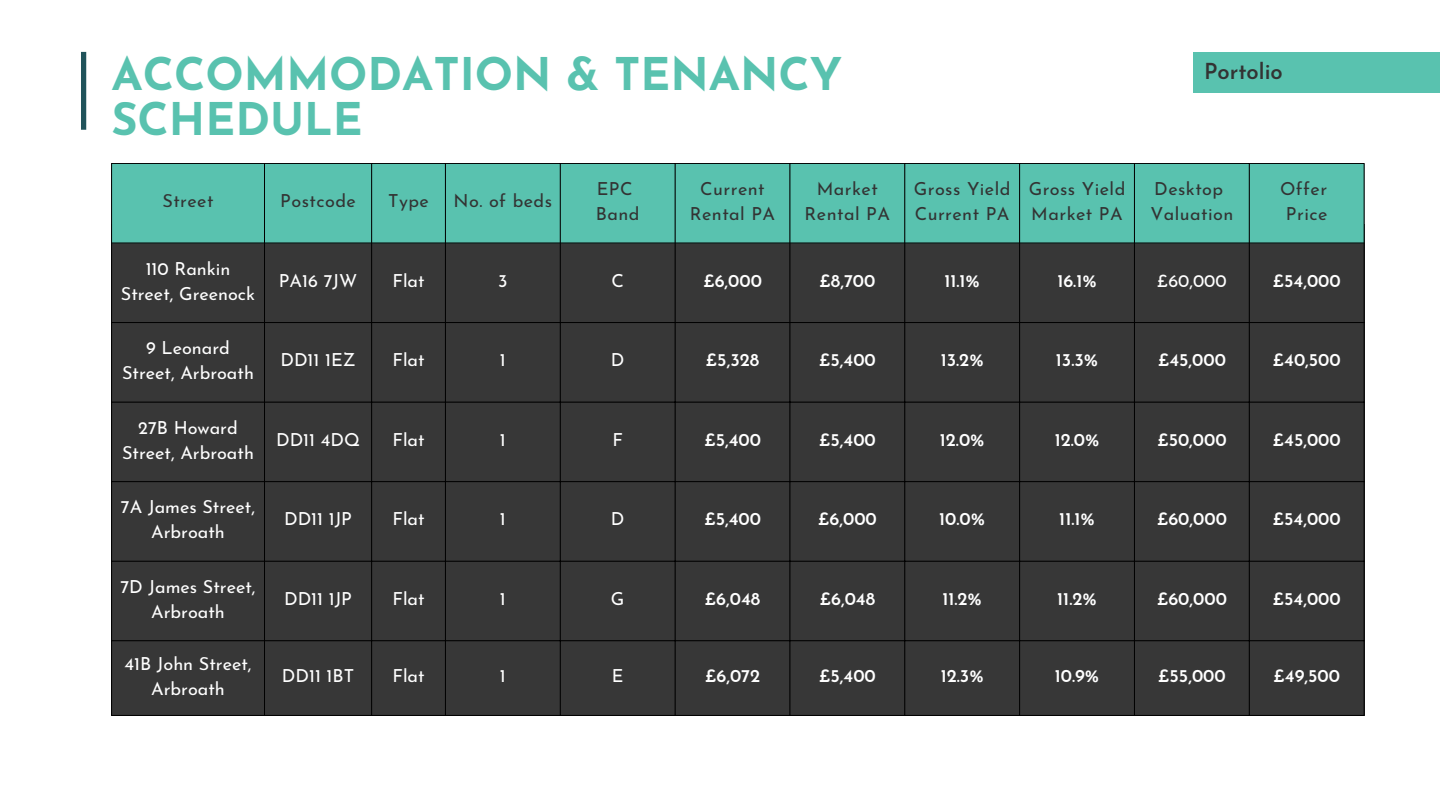
<style>
.page{position:relative;width:1440px;height:810px;background:#fff}
.page>*{position:absolute;margin:0;border:0;box-sizing:border-box;transform-origin:0 0}
.t1{font:700 45px/45px "Josefin Sans";color:#59c2af}
.t2{font:600 22px "Josefin Sans";color:#333}
.t3{font:18px/24.8px "Josefin Sans";color:#fff;text-align:center}
.t4{font:600 18px "Josefin Sans";color:#fff}
.t5{font:18px/24.8px "Josefin Sans";letter-spacing:.025em;color:#333;text-align:center}
</style>
<div class="page">
<div style="left:111px;top:224px;width:1253px;height:492px;background:#373737"></div>
<div style="left:81px;top:52px;width:5px;height:78px;background:#20535a"></div>
<div style="left:112px;top:164px;width:1252px;height:79px;background:#59c2af"></div>
<hr style="left:111px;top:164px;width:1px;height:551px;background:#000">
<hr style="left:264px;top:164px;width:1px;height:551px;background:#000">
<hr style="left:371px;top:164px;width:1px;height:551px;background:#000">
<hr style="left:445px;top:164px;width:1px;height:551px;background:#000">
<hr style="left:560px;top:164px;width:1px;height:551px;background:#000">
<hr style="left:675px;top:164px;width:1px;height:551px;background:#000">
<hr style="left:790px;top:164px;width:1px;height:551px;background:#000">
<hr style="left:905px;top:164px;width:1px;height:551px;background:#000">
<hr style="left:1019px;top:164px;width:1px;height:551px;background:#000">
<hr style="left:1134px;top:164px;width:1px;height:551px;background:#000">
<hr style="left:1249px;top:164px;width:1px;height:551px;background:#000">
<hr style="left:1364px;top:164px;width:1px;height:551px;background:#000">
<hr style="left:111px;top:163px;width:1253px;height:1px;background:#000">
<hr style="left:111px;top:322px;width:1253px;height:1px;background:#000">
<hr style="left:111px;top:402px;width:1253px;height:1px;background:#000">
<hr style="left:111px;top:481px;width:1253px;height:1px;background:#000">
<hr style="left:111px;top:561px;width:1253px;height:1px;background:#000">
<hr style="left:111px;top:641px;width:1253px;height:1px;background:#000">
<hr style="left:111px;top:715px;width:1253px;height:1px;background:#000">
<hr style="left:111px;top:243px;width:1253px;height:1px;background:#000">
<div style="left:1193px;top:52px;width:247px;height:40px;background:#59c2af"></div>
<h1 class="t1" style="left:111px;top:56px;width:733px">ACCOMMODATION &amp; TENANCY<br>SCHEDULE</h1>
<p class="t2" style="left:1204px;top:63px;width:80px">Portolio</p>
<p class="t5" style="left:162px;top:190px;width:53px">Street</p>
<p class="t5" style="left:280px;top:190px;width:77px">Postcode</p>
<p class="t5" style="left:388px;top:190px;width:42px">Type</p>
<p class="t5" style="left:454px;top:190px;width:100px">No. of beds</p>
<p class="t5" style="left:597px;top:178px;width:37px">EPC</p>
<p class="t5" style="left:596px;top:203px;width:45px">Band</p>
<p class="t5" style="left:690px;top:178px;width:87px">Current<br>Rental PA</p>
<p class="t5" style="left:805px;top:178px;width:87px">Market<br>Rental PA</p>
<p class="t5" style="left:914px;top:178px;width:98px;text-align:left">Gross Yield<br>Current PA</p>
<p class="t5" style="left:1029px;top:178px;width:98px;text-align:left">Gross Yield<br>Market PA</p>
<p class="t5" style="left:1154px;top:178px;width:70px">Desktop</p>
<p class="t5" style="left:1150px;top:203px;width:84px">Valuation</p>
<p class="t5" style="left:1280px;top:178px;width:49px">Offer</p>
<p class="t5" style="left:1286px;top:203px;width:43px">Price</p>
<p class="t3" style="left:121px;top:258px;width:136px">110 Rankin<br>Street, Greenock</p>
<p class="t3" style="left:122px;top:337px;width:133px">9 Leonard<br>Street, Arbroath</p>
<p class="t3" style="left:122px;top:417px;width:133px">27B Howard<br>Street, Arbroath</p>
<p class="t3" style="left:121px;top:496px;width:136px">7A James Street,<br>Arbroath</p>
<p class="t3" style="left:121px;top:576px;width:137px">7D James Street,<br>Arbroath</p>
<p class="t3" style="left:125px;top:653px;width:128px">41B John Street,<br>Arbroath</p>
<p class="t3" style="left:279px;top:270px;width:80px">PA16 7JW</p>
<p class="t3" style="left:392px;top:270px;width:34px">Flat</p>
<p class="t3" style="left:498px;top:270px;width:11px">3</p>
<p class="t3" style="left:611px;top:270px;width:14px">C</p>
<p class="t4" style="left:703px;top:273px;width:61px">£6,000</p>
<p class="t4" style="left:819px;top:273px;width:58px">£8,700</p>
<p class="t4" style="left:944px;top:273px;width:37px">11.1%</p>
<p class="t4" style="left:1057px;top:273px;width:41px">16.1%</p>
<p class="t3" style="left:1157px;top:270px;width:71px">£60,000</p>
<p class="t4" style="left:1273px;top:273px;width:70px">£54,000</p>
<p class="t3" style="left:280px;top:349px;width:77px">DD11 1EZ</p>
<p class="t3" style="left:392px;top:349px;width:34px">Flat</p>
<p class="t3" style="left:500px;top:349px;width:7px">1</p>
<p class="t3" style="left:611px;top:349px;width:15px">D</p>
<p class="t4" style="left:706px;top:353px;width:55px">£5,328</p>
<p class="t4" style="left:819px;top:353px;width:58px">£5,400</p>
<p class="t4" style="left:941px;top:353px;width:44px">13.2%</p>
<p class="t4" style="left:1056px;top:353px;width:44px">13.3%</p>
<p class="t4" style="left:1158px;top:353px;width:70px">£45,000</p>
<p class="t4" style="left:1273px;top:353px;width:70px">£40,500</p>
<p class="t3" style="left:276px;top:429px;width:85px">DD11 4DQ</p>
<p class="t3" style="left:392px;top:429px;width:34px">Flat</p>
<p class="t3" style="left:500px;top:429px;width:7px">1</p>
<p class="t3" style="left:612px;top:429px;width:12px">F</p>
<p class="t4" style="left:704px;top:432px;width:58px">£5,400</p>
<p class="t4" style="left:819px;top:432px;width:58px">£5,400</p>
<p class="t4" style="left:940px;top:432px;width:46px">12.0%</p>
<p class="t4" style="left:1055px;top:432px;width:46px">12.0%</p>
<p class="t4" style="left:1157px;top:432px;width:71px">£50,000</p>
<p class="t4" style="left:1273px;top:432px;width:70px">£45,000</p>
<p class="t3" style="left:284px;top:508px;width:69px">DD11 1JP</p>
<p class="t3" style="left:392px;top:508px;width:34px">Flat</p>
<p class="t3" style="left:500px;top:508px;width:7px">1</p>
<p class="t3" style="left:611px;top:508px;width:15px">D</p>
<p class="t4" style="left:704px;top:512px;width:58px">£5,400</p>
<p class="t4" style="left:818px;top:512px;width:61px">£6,000</p>
<p class="t4" style="left:939px;top:512px;width:47px">10.0%</p>
<p class="t4" style="left:1059px;top:512px;width:37px">11.1%</p>
<p class="t4" style="left:1157px;top:512px;width:72px">£60,000</p>
<p class="t4" style="left:1273px;top:512px;width:70px">£54,000</p>
<p class="t3" style="left:284px;top:588px;width:69px">DD11 1JP</p>
<p class="t3" style="left:392px;top:588px;width:34px">Flat</p>
<p class="t3" style="left:500px;top:588px;width:7px">1</p>
<p class="t3" style="left:611px;top:588px;width:15px">G</p>
<p class="t4" style="left:705px;top:591px;width:57px">£6,048</p>
<p class="t4" style="left:819px;top:591px;width:57px">£6,048</p>
<p class="t4" style="left:942px;top:591px;width:41px">11.2%</p>
<p class="t4" style="left:1057px;top:591px;width:41px">11.2%</p>
<p class="t4" style="left:1157px;top:591px;width:72px">£60,000</p>
<p class="t4" style="left:1273px;top:591px;width:70px">£54,000</p>
<p class="t3" style="left:282px;top:665px;width:74px">DD11 1BT</p>
<p class="t3" style="left:392px;top:665px;width:34px">Flat</p>
<p class="t3" style="left:500px;top:665px;width:7px">1</p>
<p class="t3" style="left:612px;top:665px;width:13px">E</p>
<p class="t4" style="left:705px;top:669px;width:57px">£6,072</p>
<p class="t4" style="left:819px;top:669px;width:58px">£5,400</p>
<p class="t4" style="left:941px;top:669px;width:44px">12.3%</p>
<p class="t4" style="left:1055px;top:669px;width:46px">10.9%</p>
<p class="t4" style="left:1158px;top:669px;width:69px">£55,000</p>
<p class="t4" style="left:1273px;top:669px;width:68px">£49,500</p>
</div>
